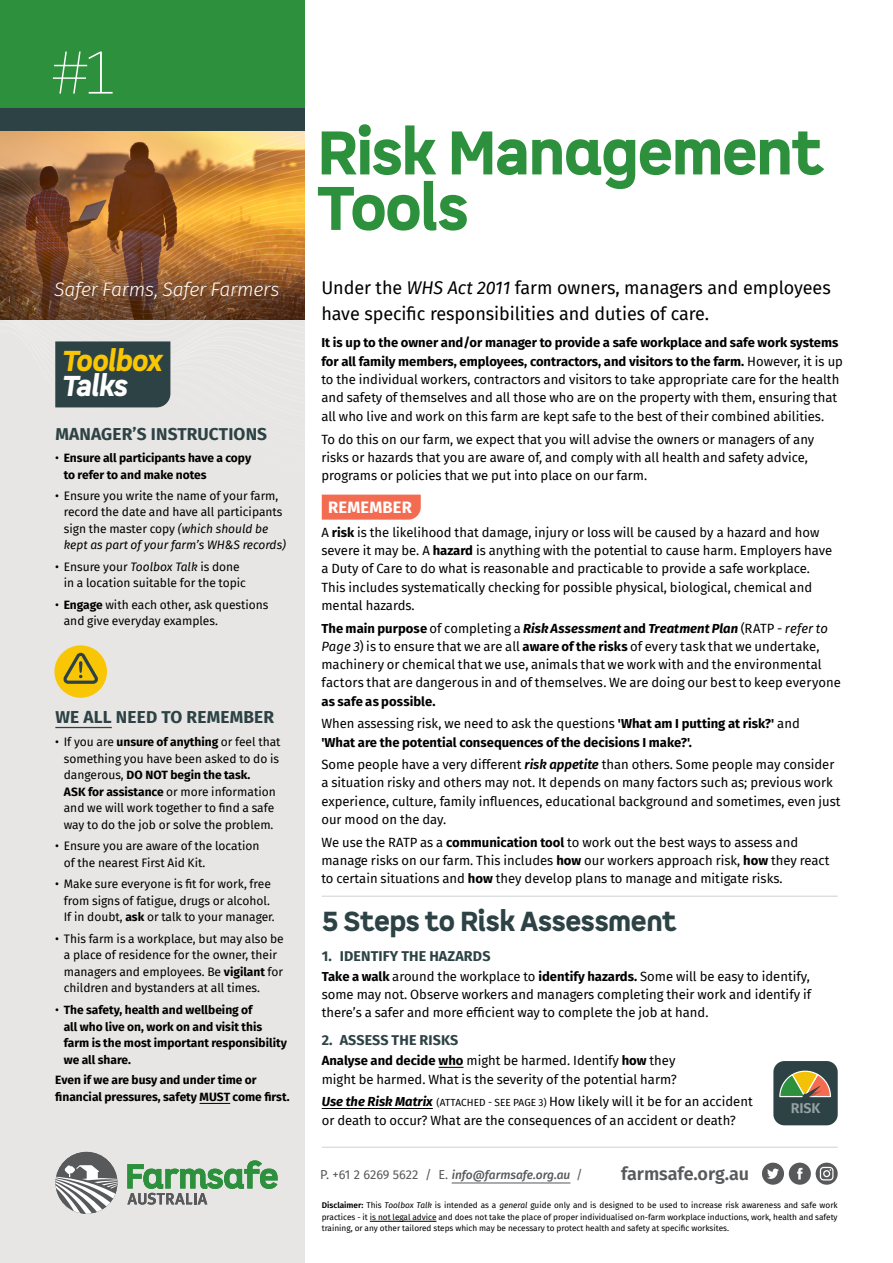
<style>
.page{position:relative;width:893px;height:1263px;background:#fff}
.page>*{position:absolute;margin:0;border:0;box-sizing:border-box;transform-origin:0 0}
.t1{font:900 60.3px/55.5px "Spock Ess";letter-spacing:-.05em;color:#2d903c}
.t2{font:200 59.85px "Spock Ess Alt 2";color:#fff}
.t3{font:italic 900 28.2px/24.9px "Spock Ess";letter-spacing:-.065em;color:#f9c606}
.t4{font:900 27px "Spock Ess Alt 1";letter-spacing:-.04em;color:#2d4245}
.t5{font:italic 300 19.5px "Fira Sans";letter-spacing:-.015em;color:#fff}
.t6{font:18px/26.2px "Fira Sans";letter-spacing:-.005em;color:#000}
.t7{font:600 18px "Fira Sans";color:#58595b}
.t8{font:700 17.25px "Fira Sans";letter-spacing:.01em;color:#2d4245}
.t9{font:700 16.5px "Fira Sans";letter-spacing:.01em;color:#fff}
.t10{font:700 14.25px "Fira Sans";letter-spacing:.01em;color:#2d4245}
.t11{font:600 14.25px "Fira Sans";color:#96a2a4}
.t12{font:13.05px/18.3px "Fira Sans";color:#000}
.t13{font:12px/16.5px "Fira Sans";color:#000}
.t14{font:700 12px/16.5px "Fira Sans";color:#000}
.t15{font:italic 500 12px "Fira Sans";color:#58595b}
.t16{font:8.25px/11.7px "Fira Sans";color:#000;text-align:justify}
.s1{font-family:"Spock Ess Alt 1"}
.s2{color:#fff}
.s3{font-family:"Spock Ess Alt 1";color:#fff}
.s4{font-weight:400}
.s5{font-style:italic}
.s6{font-weight:700}
.s7{font-family:"Spock Ess Alt 2"}
.s8{font-weight:700;font-style:italic}
.s9{font-weight:600;font-style:italic}
.s10{font-size:10.05px}
.s11{font-weight:400;font-style:normal;font-size:12.75px}
.s12{font-weight:600}
</style>
<div class="page">
<div style="left:0;top:0;width:305px;height:1263px;background:#e7e6e4"></div>
<hr style="left:370px;top:1221px;width:66px;height:1px;background:#000">
<div style="left:0;top:0;width:305px;height:108px;background:#2d903c"></div>
<div style="left:762px;top:1163px;width:22px;height:22px;background:#58595b;border-radius:50%"></div>
<svg style="left:767px;top:1168px;width:12px;height:11px"></svg>
<div style="left:789px;top:1163px;width:22px;height:22px;background:#58595b;border-radius:50%"></div>
<svg style="left:797px;top:1168px;width:5px;height:11px"></svg>
<svg style="left:816px;top:1163px;width:22px;height:22px"></svg>
<svg style="left:820px;top:1167px;width:13px;height:13px"></svg>
<hr style="left:452px;top:1182px;width:118px;height:1px;background:#58595b">
<hr style="left:322px;top:1147px;width:516px;height:1px;background:#d1d3d4">
<svg style="left:0;top:131px;width:305px;height:27px;background:#e9ba73"></svg>
<div style="left:0;top:108px;width:305px;height:23px;background:#2d4245"></div>
<div style="left:56px;top:1152px;width:61px;height:62px;background:#58595b;border-radius:50%"></div>
<svg style="left:127px;top:1160px;width:151px;height:45px"></svg>
<svg style="left:56px;top:1165px;width:61px;height:49px"></svg>
<img style="left:0;top:158px;width:305px;height:250px">
<div style="left:54px;top:645px;width:53px;height:53px;background:#f9c606;border-radius:50%"></div>
<svg style="left:63px;top:653px;width:35px;height:31px"></svg>
<hr style="left:55px;top:727px;width:57px;height:1px;background:#2d4245">
<hr style="left:200px;top:1103px;width:30px;height:1px;background:#000">
<div style="left:322px;top:495px;width:99px;height:25px;background:#f36c52"></div>
<svg style="left:439px;top:1067px;width:25px;height:1px"></svg>
<hr style="left:322px;top:1108px;width:111px;height:1px;background:#000">
<hr style="left:322px;top:896px;width:516px;height:1px;background:#d1d3d4">
<div style="left:773px;top:1061px;width:65px;height:64px;background:#2d4245;border-radius:11px"></div>
<svg style="left:779px;top:1070px;width:52px;height:28px"></svg>
<h2 class="t2" style="left:49px;top:37px;width:67px">#1</h2>
<h3 class="t5" style="left:54px;top:276px;width:227px">Safer Farms, Safer Farmers</h3>
<h3 class="t3" style="left:61px;top:349px;width:103px">Too<span class="s1">l</span>box<br><span class="s2">Ta</span><span class="s3">l</span><span class="s2">ks</span></h3>
<h3 class="t8" style="left:55px;top:419px;width:213px">MANAGER’S INSTRUCTIONS</h3>
<p class="t14" style="left:64px;top:449px;width:189px;text-indent:-9px"><span class="s4">•</span> Ensure all participants have a copy to refer to and make notes</p>
<p class="t13" style="left:64px;top:487px;width:224px;text-indent:-9px">• Ensure you write the name of your farm, record the date and have all participants sign the master copy <span class="s5">(which should be kept as part of your farm’s WH&amp;S records)</span></p>
<p class="t13" style="left:64px;top:558px;width:184px;text-indent:-9px">• Ensure your <span class="s5">Toolbox Talk</span> is done in a location suitable for the topic</p>
<p class="t13" style="left:64px;top:596px;width:206px;text-indent:-9px">• <span class="s6">Engage</span> with each other, ask questions and give everyday examples.</p>
<h3 class="t8" style="left:55px;top:703px;width:220px">WE ALL NEED TO REMEMBER</h3>
<p class="t13" style="left:64px;top:733px;width:218px;text-indent:-9px">• If you are <span class="s6">unsure of anything</span> or feel that something you have been asked to do is dangerous, <span class="s6">DO NOT begin the task.<br>ASK for assistance</span> or more information and we will work together to find a safe way to do the job or solve the problem.</p>
<p class="t13" style="left:64px;top:837px;width:197px;text-indent:-9px">• Ensure you are aware of the location of the nearest First Aid Kit.</p>
<p class="t13" style="left:64px;top:875px;width:213px;text-indent:-9px">• Make sure everyone is fit for work, free from signs of fatigue, drugs or alcohol.<br>If in doubt, <span class="s6">ask</span> or talk to your manager.</p>
<p class="t13" style="left:64px;top:930px;width:222px;text-indent:-9px">• This farm is a workplace, but may also be a place of residence for the owner, their managers and employees. Be <span class="s6">vigilant</span> for children and bystanders at all times.</p>
<p class="t14" style="left:64px;top:1001px;width:225px;text-indent:-9px"><span class="s4">•</span> The safety, health and wellbeing of<br>all who live on, work on and visit this farm is the most important responsibility we all share.</p>
<p class="t14" style="left:55px;top:1071px;width:236px">Even if we are busy and under time or financial pressures, safety MUST come first.</p>
<h1 class="t1" style="left:316px;top:125px;width:509px">R<span class="s1">i</span>sk Man<span class="s7">a</span>gement<br>Too<span class="s1">l</span>s</h1>
<h3 class="t6" style="left:321px;top:274px;width:511px">Under the <span class="s5">WHS Act 2011</span> farm owners, managers and employees have specific responsibilities and duties of care.</h3>
<p class="t12" style="left:321px;top:333px;width:523px"><span class="s6">It is up to the owner and/or manager to provide a safe workplace and safe work systems for all family members, employees, contractors, and visitors to the farm.</span> However, it is up to the individual workers, contractors and visitors to take appropriate care for the health and safety of themselves and all those who are on the property with them, ensuring that all who live and work on this farm are kept safe to the best of their combined abilities.</p>
<p class="t12" style="left:321px;top:429px;width:494px">To do this on our farm, we expect that you will advise the owners or managers of any risks or hazards that you are aware of, and comply with all health and safety advice, programs or policies that we put into place on our farm.</p>
<p class="t9" style="left:328px;top:493px;width:85px">REMEMBER</p>
<p class="t12" style="left:321px;top:523px;width:512px">A <span class="s6">risk</span> is the likelihood that damage, injury or loss will be caused by a hazard and how severe it may be. A <span class="s6">hazard</span> is anything with the potential to cause harm. Employers have a Duty of Care to do what is reasonable and practicable to provide a safe workplace.<br>This includes systematically checking for possible physical, biological, chemical and mental hazards.</p>
<p class="t12" style="left:321px;top:618px;width:521px"><span class="s6">The main purpose</span> of completing a <span class="s8">Risk Assessment</span> <span class="s6">and</span> <span class="s8">Treatment Plan</span> (RATP - <span class="s5">refer to Page 3</span>) is to ensure that we are all <span class="s6">aware of the risks</span> of every task that we undertake, machinery or chemical that we use, animals that we work with and the environmental factors that are dangerous in and of themselves. We are doing our best to keep everyone</p>
<p class="t12" style="left:321px;top:690px;width:480px;line-height:22.5px"><span class="s6">as safe as possible.<br></span>When assessing risk, we need to ask the questions <span class="s6">'What am I putting at risk?'</span> and</p>
<p class="t12" style="left:321px;top:730px;width:514px;line-height:22.5px"><span class="s6">'What are the potential consequences of the decisions I make?'.<br></span>Some people have a very different <span class="s9">risk appetite</span> than others. Some people may consider</p>
<p class="t12" style="left:321px;top:773px;width:521px">a situation risky and others may not. It depends on many factors such as; previous work experience, culture, family influences, educational background and sometimes, even just our mood on the day.</p>
<p class="t12" style="left:321px;top:832px;width:510px">We use the RATP as a <span class="s6">communication tool</span> to work out the best ways to assess and manage risks on our farm. This includes <span class="s6">how</span> our workers approach risk, <span class="s6">how</span> they react to certain situations and <span class="s6">how</span> they develop plans to manage and mitigate risks.</p>
<h3 class="t4" style="left:322px;top:904px;width:356px"><span class="s7">5 Step</span>s t<span class="s7">o Ri</span>sk Assessment</h3>
<p class="t10" style="left:322px;top:944px;width:170px">1. IDENTIFY THE HAZARDS</p>
<p class="t12" style="left:322px;top:966px;width:491px;text-align:justify"><span class="s6">Take a walk</span> around the workplace to <span class="s6">identify hazards.</span> Some will be easy to identify, some may not. Observe workers and managers completing their work and identify if there’s a safer and more efficient way to complete the job at hand.</p>
<p class="t10" style="left:322px;top:1028px;width:138px">2. ASSESS THE RISKS</p>
<p class="t12" style="left:322px;top:1051px;width:357px"><span class="s6">Analyse and decide who</span> might be harmed. Identify <span class="s6">how</span> they might be harmed. What is the severity of the potential harm?</p>
<p class="t12" style="left:322px;top:1092px;width:432px"><span class="s8">Use the Risk Matrix</span> <span class="s10">(ATTACHED - SEE PAGE 3)</span> How likely will it be for an accident or death to occur? What are the consequences of an accident or death?</p>
<p class="t11" style="left:791px;top:1097px;width:31px">RISK</p>
<p class="t15" style="left:320px;top:1165px;width:264px"><span class="s11">P. +61 2 6269 5622 / E.</span> info@farmsafe.org.au <span class="s11">/</span></p>
<h3 class="t7" style="left:621px;top:1159px;width:130px">farmsafe.org.au</h3>
<p class="t16" style="left:322px;top:1199px;width:517px"><span class="s12">Disclaimer:</span> This <span class="s5">Toolbox Talk</span> is intended as a <span class="s5">general</span> guide only and is designed to be used to increase risk awareness and safe work practices - it is not legal advice and does not take the place of proper individualised on-farm workplace inductions, work, health and safety training, or any other tailored steps which may be necessary to protect health and safety at specific worksites.</p>
</div>
